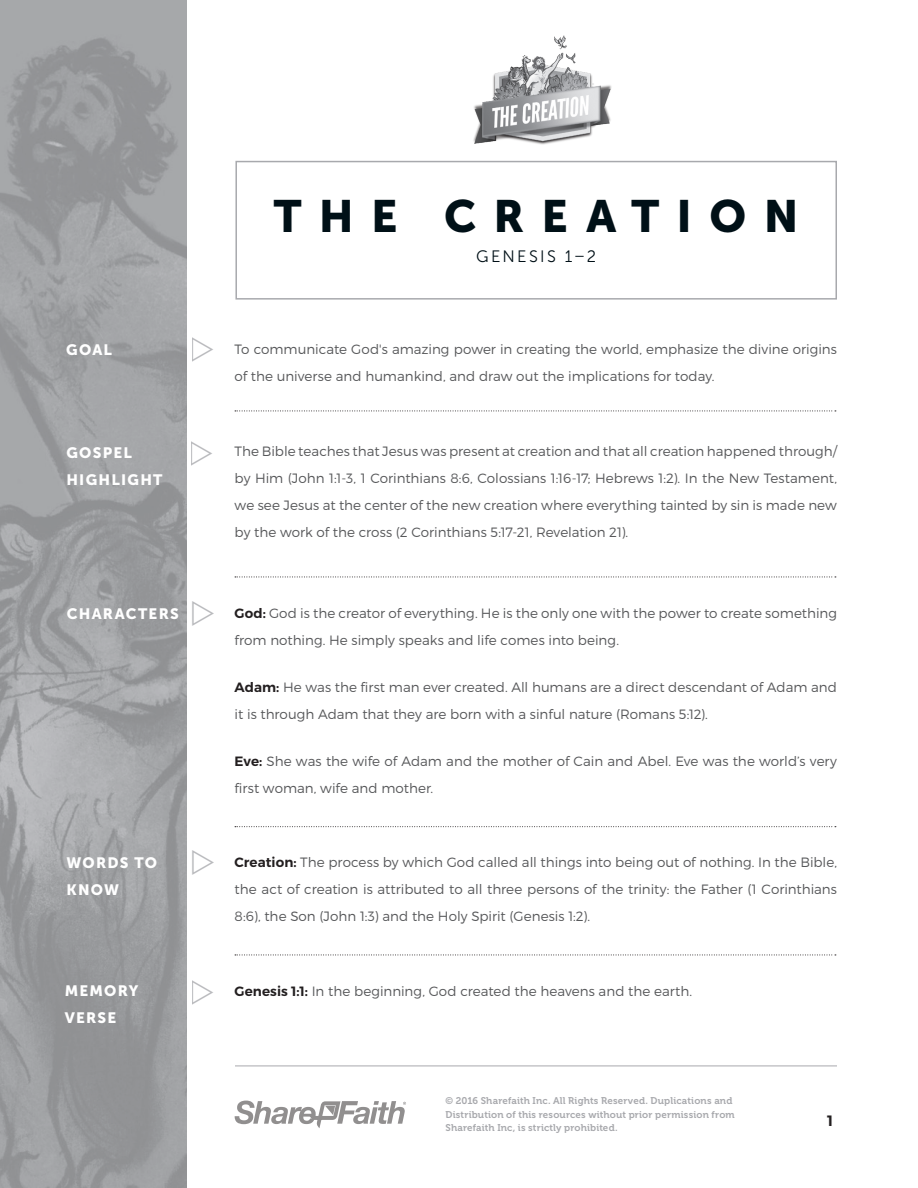
<style>
.page{position:relative;width:918px;height:1188px;background:#fff}
.page>*{position:absolute;margin:0;border:0;box-sizing:border-box;transform-origin:0 0}
.t1{font:45px "Museo Sans 900";letter-spacing:.385em;color:#001017}
.t2{font:16.5px "Museo Sans 300";letter-spacing:.14em;color:#001017}
.side-bar_Headings{font:15px "Museo Sans 900";letter-spacing:.08em;color:#fff}
.t3{font:600 15px "Montserrat";color:#231f20}
.Bold-First-Paragraph{font:300 13.5px/27px "Montserrat";color:#57585a}
.body_paragraph{font:300 13.5px/27px "Montserrat";color:#57585a;text-align:justify}
.Mem_Verse_Paragraph{font:300 13.5px "Montserrat";color:#57585a}
.t4{font:9.75px/13.5px "Museo 700";letter-spacing:.015em;color:#a8a9ad}
.s1{font-weight:600;color:#231f20}
</style>
<div class="page">
<img style="left:0;top:0;width:187px;height:1188px">
<hr style="left:235px;top:1066px;width:602px;height:1px;background:#a8a9ad">
<svg style="left:235px;top:1101px;width:171px;height:27px"></svg>
<img style="left:473px;top:35px;width:139px;height:110px">
<div style="left:235px;top:161px;width:602px;height:139px;border:2px solid #a8a9ad"></div>
<svg style="left:235px;top:411px;width:601px;height:1px"></svg>
<svg style="left:235px;top:577px;width:601px;height:1px"></svg>
<svg style="left:235px;top:826px;width:601px;height:1px"></svg>
<svg style="left:235px;top:955px;width:601px;height:1px"></svg>
<h1 class="t1" style="left:274px;top:191px;width:526px">THE CREATION</h1>
<p class="t2" style="left:476px;top:248px;width:121px">GENESIS 1–2</p>
<p class="side-bar_Headings" style="left:66px;top:341px;width:47px">GOAL</p>
<p class="Bold-First-Paragraph" style="left:235px;top:336px;width:604px">To communicate God's amazing power in creating the world, emphasize the divine origins of the universe and humankind, and draw out the implications for today.</p>
<p class="side-bar_Headings" style="left:66px;top:444px;width:67px">GOSPEL</p>
<p class="side-bar_Headings" style="left:66px;top:471px;width:98px">HIGHLIGHT</p>
<p class="body_paragraph" style="left:235px;top:437px;width:604px">The Bible teaches that Jesus was present at creation and that all creation happened through/ by Him (John 1:1-3, 1 Corinthians 8:6, Colossians 1:16-17; Hebrews 1:2). In the New Testament, we see Jesus at the center of the new creation where everything tainted by sin is made new by the work of the cross (2 Corinthians 5:17-21, Revelation 21).</p>
<p class="side-bar_Headings" style="left:67px;top:605px;width:113px">CHARACTERS</p>
<p class="Bold-First-Paragraph" style="left:235px;top:599px;width:604px"><span class="s1">God:</span> God is the creator of everything. He is the only one with the power to create something from nothing. He simply speaks and life comes into being.</p>
<p class="Bold-First-Paragraph" style="left:235px;top:673px;width:604px"><span class="s1">Adam:</span> He was the first man ever created. All humans are a direct descendant of Adam and it is through Adam that they are born with a sinful nature (Romans 5:12).</p>
<p class="Bold-First-Paragraph" style="left:235px;top:748px;width:604px"><span class="s1">Eve:</span> She was the wife of Adam and the mother of Cain and Abel. Eve was the world’s very first woman, wife and mother.</p>
<p class="side-bar_Headings" style="left:67px;top:854px;width:92px">WORDS TO</p>
<p class="side-bar_Headings" style="left:67px;top:881px;width:54px">KNOW</p>
<p class="Bold-First-Paragraph" style="left:235px;top:849px;width:604px;text-align:justify"><span class="s1">Creation:</span> The process by which God called all things into being out of nothing. In the Bible, the act of creation is attributed to all three persons of the trinity: the Father (1 Corinthians 8:6), the Son (John 1:3) and the Holy Spirit (Genesis 1:2).</p>
<p class="side-bar_Headings" style="left:65px;top:982px;width:75px">MEMORY</p>
<p class="Mem_Verse_Paragraph" style="left:235px;top:983px;width:459px"><span class="s1">Genesis 1:1:</span> In the beginning, God created the heavens and the earth.</p>
<p class="side-bar_Headings" style="left:65px;top:1009px;width:53px">VERSE</p>
<p class="t4" style="left:446px;top:1094px;width:291px">© 2016 Sharefaith Inc. All Rights Reserved. Duplications and<br>Distribution of this resources without prior permission from<br>Sharefaith Inc, is strictly prohibited.</p>
<p class="t3" style="left:827px;top:1112px;width:8px">1</p>
</div>
